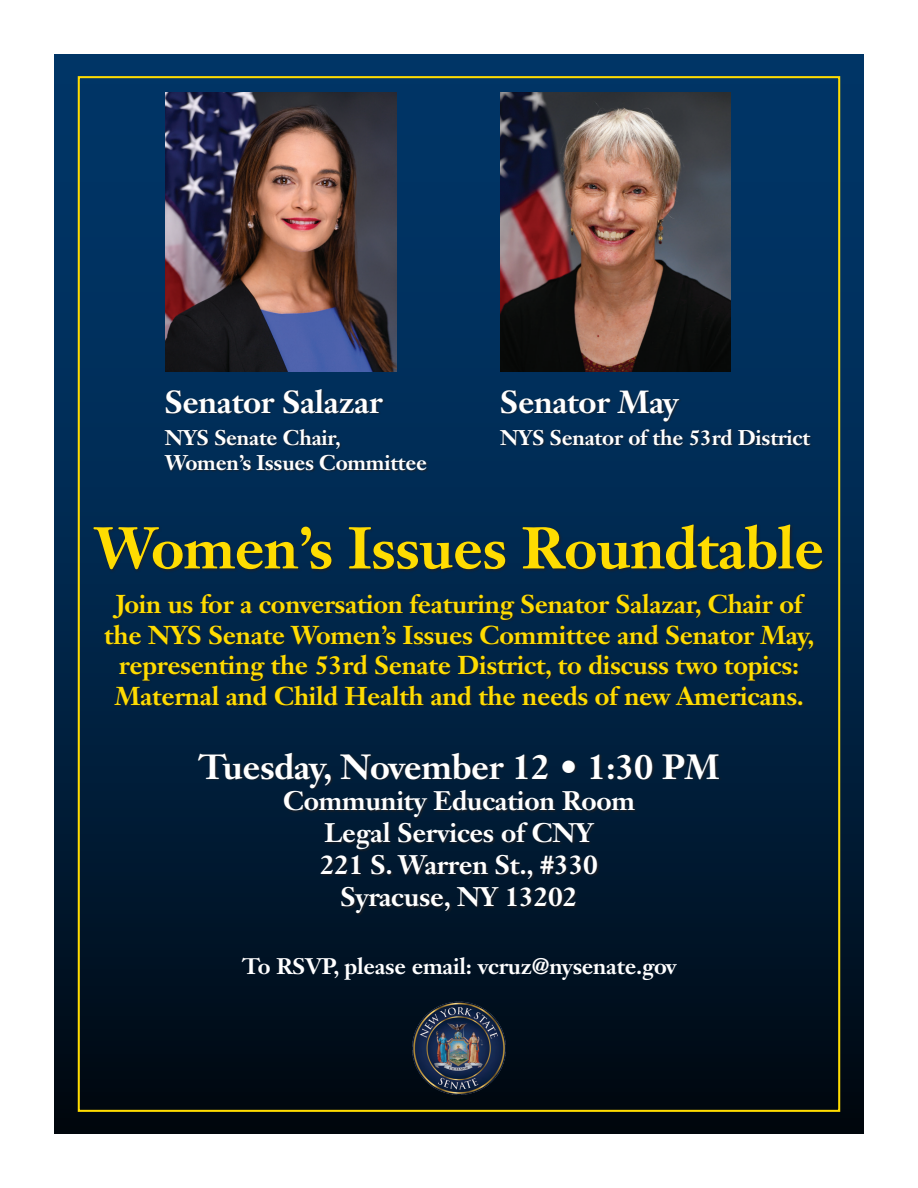
<style>
.page{position:relative;width:918px;height:1188px;background:#fff}
.page>*{position:absolute;margin:0;border:0;box-sizing:border-box;transform-origin:0 0}
.t1{font:700 57.9px "Janson Text LT Std";letter-spacing:-.01em;color:#ffdc01}
.t2{font:700 34.5px "Janson Text LT Std";letter-spacing:-.01em;color:#fff}
.t3{font:700 31.5px "Janson Text LT Std";letter-spacing:-.01em;color:#fff}
.t4{font:700 26.55px/31.8px "Janson Text LT Std";letter-spacing:-.01em;color:#fff;text-align:center}
.t5{font:700 25.5px/30.6px "Janson Text LT Std";letter-spacing:-.01em;color:#ffdc01;text-align:center}
.t6{font:700 22.2px "Janson Text LT Std";letter-spacing:-.01em;color:#fff}
.t7{font:700 21px/25.2px "Janson Text LT Std";letter-spacing:-.01em;color:#fff}
</style>
<div class="page">
<div style="left:54px;top:54px;width:810px;height:1080px;background:linear-gradient(to bottom,#063f71,#040f18)"></div>
<img style="left:166px;top:92px;width:230px;height:280px">
<img style="left:500px;top:92px;width:230px;height:280px">
<div style="left:198px;top:752px;width:524px;height:164px;background:#231f20;opacity:.75"></div>
<div style="left:93px;top:524px;width:733px;height:49px;background:#231f20;opacity:.75"></div>
<div style="left:104px;top:594px;width:712px;height:114px;background:#231f20;opacity:.75"></div>
<img style="left:412px;top:1002px;width:94px;height:94px">
<div style="left:164px;top:389px;width:265px;height:84px;background:#231f20;opacity:.75"></div>
<div style="left:500px;top:390px;width:313px;height:58px;background:#231f20;opacity:.75"></div>
<p class="t3" style="left:165px;top:382px;width:219px">Senator Salazar</p>
<p class="t7" style="left:165px;top:425px;width:264px">NYS Senate Chair,<br>Women’s Issues Committee</p>
<p class="t3" style="left:500px;top:382px;width:180px">Senator May</p>
<p class="t7" style="left:500px;top:425px;width:312px">NYS Senator of the 53rd District</p>
<h1 class="t1" style="left:94px;top:511px;width:732px">Women’s Issues Roundtable</h1>
<p class="t5" style="left:104px;top:589px;width:712px">Join us for a conversation featuring Senator Salazar, Chair of the NYS Senate Women’s Issues Committee and Senator May, representing the 53rd Senate District, to discuss two topics:<br>Maternal and Child Health and the needs of new Americans.</p>
<h2 class="t2" style="left:199px;top:744px;width:522px">Tuesday, November 12 • 1:30 PM</h2>
<p class="t4" style="left:283px;top:785px;width:353px">Community Education Room<br>Legal Services of CNY<br>221 S. Warren St., #330<br>Syracuse, NY 13202</p>
<p class="t6" style="left:242px;top:952px;width:436px">To RSVP, please email: vcruz@nysenate.gov</p>
</div>
